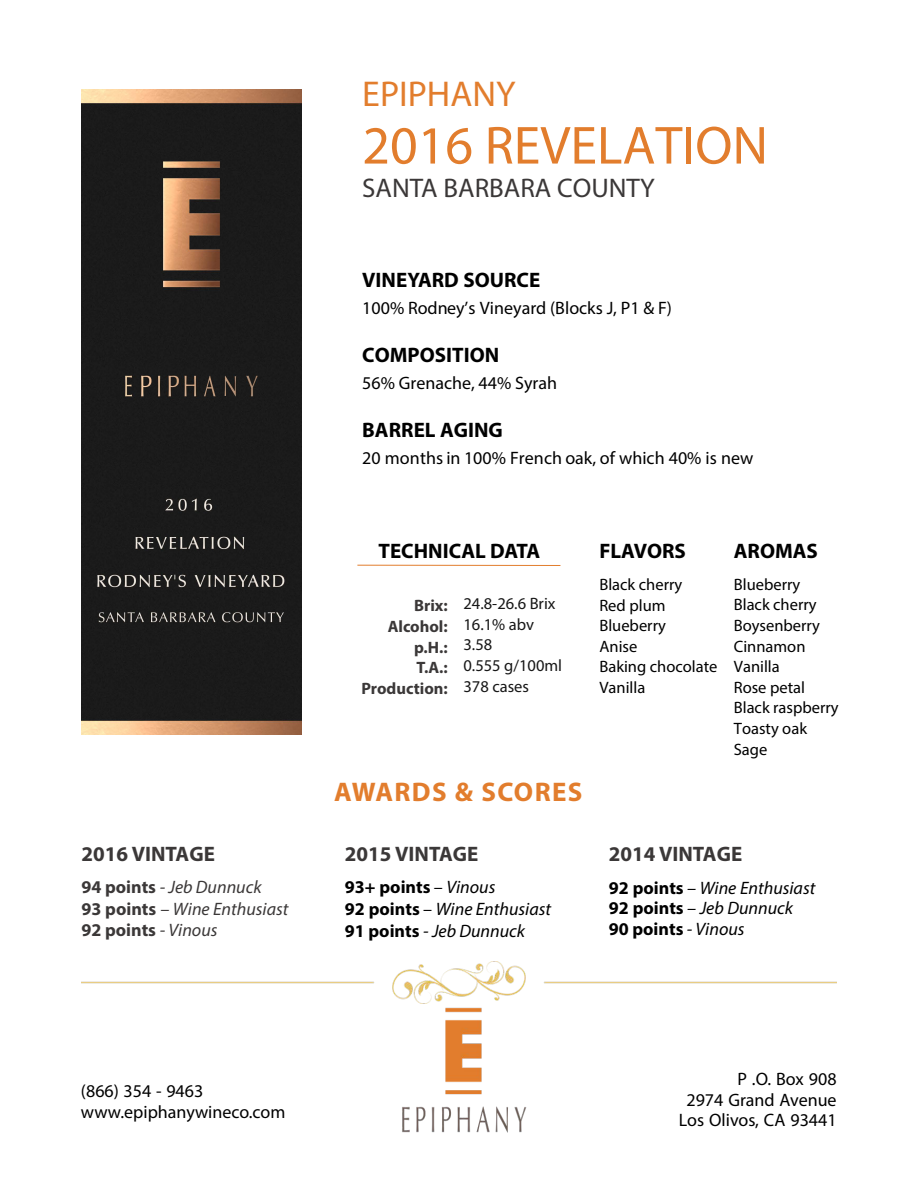
<style>
.page{position:relative;width:918px;height:1188px;background:#fff}
.page>*{position:absolute;margin:0;border:0;box-sizing:border-box;transform-origin:0 0}
.t1{font:54px "Myriad Pro";color:#e27d2d}
.t2{font:36px "Myriad Pro";color:#e27d2d}
.t3{font:27px "Myriad Pro";color:#3b3838}
.t4{font:700 27px "Myriad Pro";letter-spacing:.05em;color:#e27d2d}
.t5{font:700 21px "Myriad Pro";color:#000}
.t6{font:700 21px "Myriad Pro";color:#3b3838}
.t7{font:18px/20.7px "Myriad Pro";color:#000;text-align:right}
.t8{font:italic 18px/20.7px "Myriad Pro";color:#000}
.t9{font:italic 18px/22.5px "Myriad Pro";color:#3b3838}
.t10{font:700 18px "Myriad Pro";color:#3b3838}
.t11{font:16.5px/20.7px "Myriad Pro";color:#000}
.t12{font:16.5px/20.7px "Myriad Pro";color:#171717}
.t13{font:700 16.5px/20.7px "Myriad Pro";color:#3b3838;text-align:right}
.s1{font-weight:700;font-style:normal}
.s2{font-weight:400;font-style:italic}
.s3{font-style:normal}
</style>
<div class="page">
<img style="left:81px;top:90px;width:220px;height:645px">
<img style="left:402px;top:1003px;width:125px;height:130px">
<img style="left:81px;top:961px;width:756px;height:42px">
<hr style="left:357px;top:565px;width:203px;height:1px;background:#e27d2d">
<p class="t6" style="left:81px;top:845px;width:135px">2016 VINTAGE</p>
<p class="t9" style="left:81px;top:875px;width:208px"><span class="s1">94 points</span> - Jeb Dunnuck<br><span class="s1">93 points</span> – Wine Enthusiast</p>
<p class="t10" style="left:81px;top:918px;width:138px">92 points <span class="s2">- Vinous</span></p>
<h2 class="t2" style="left:362px;top:79px;width:155px">EPIPHANY</h2>
<h1 class="t1" style="left:362px;top:123px;width:407px">2016 REVELATION</h1>
<h3 class="t3" style="left:362px;top:176px;width:294px">SANTA BARBARA COUNTY</h3>
<p class="t5" style="left:362px;top:272px;width:179px">VINEYARD SOURCE</p>
<p class="t7" style="left:362px;top:299px;width:311px">100% Rodney’s Vineyard (Blocks J, P1 &amp; F)</p>
<p class="t5" style="left:362px;top:346px;width:138px">COMPOSITION</p>
<p class="t7" style="left:362px;top:372px;width:196px">56% Grenache, 44% Syrah</p>
<p class="t5" style="left:362px;top:421px;width:142px">BARREL AGING</p>
<p class="t7" style="left:362px;top:449px;width:393px">20 months in 100% French oak, of which 40% is new</p>
<p class="t5" style="left:379px;top:543px;width:163px">TECHNICAL DATA</p>
<p class="t13" style="left:361px;top:597px;width:88px">Brix:<br>Alcohol: p.H.:<br>T.A.:<br>Production:</p>
<p class="t12" style="left:463px;top:595px;width:100px">24.8-26.6 Brix<br>16.1% abv<br>3.58<br>0.555 g/100ml<br>378 cases</p>
<h3 class="t4" style="left:334px;top:780px;width:250px">AWARDS &amp; SCORES</h3>
<p class="t5" style="left:599px;top:542px;width:88px">FLAVORS</p>
<p class="t11" style="left:599px;top:576px;width:120px">Black cherry<br>Red plum<br>Blueberry<br>Anise<br>Baking chocolate<br>Vanilla</p>
<p class="t5" style="left:734px;top:542px;width:86px">AROMAS</p>
<p class="t11" style="left:734px;top:575px;width:106px">Blueberry<br>Black cherry<br>Boysenberry<br>Cinnamon<br>Vanilla<br>Rose petal<br>Black raspberry<br>Toasty oak<br>Sage</p>
<p class="t6" style="left:345px;top:845px;width:135px">2015 VINTAGE</p>
<p class="t8" style="left:345px;top:876px;width:208px;line-height:21.6px"><span class="s1">93+ points</span> <span class="s3">–</span> Vinous<br><span class="s1">92 points</span> <span class="s3">–</span> Wine Enthusiast<br><span class="s1">91 points</span> - Jeb Dunnuck</p>
<p class="t6" style="left:609px;top:845px;width:135px">2014 VINTAGE</p>
<p class="t8" style="left:609px;top:879px;width:208px"><span class="s1">92 points</span> – Wine Enthusiast<br><span class="s1">92 points</span> – Jeb Dunnuck<br><span class="s1">90 points</span> - Vinous</p>
<p class="t7" style="left:81px;top:1082px;width:206px;text-align:left">(866) 354 - 9463 www.epiphanywineco.com</p>
<p class="t7" style="left:679px;top:1070px;width:159px">P .O. Box 908<br>2974 Grand Avenue<br>Los Olivos, CA 93441</p>
</div>
